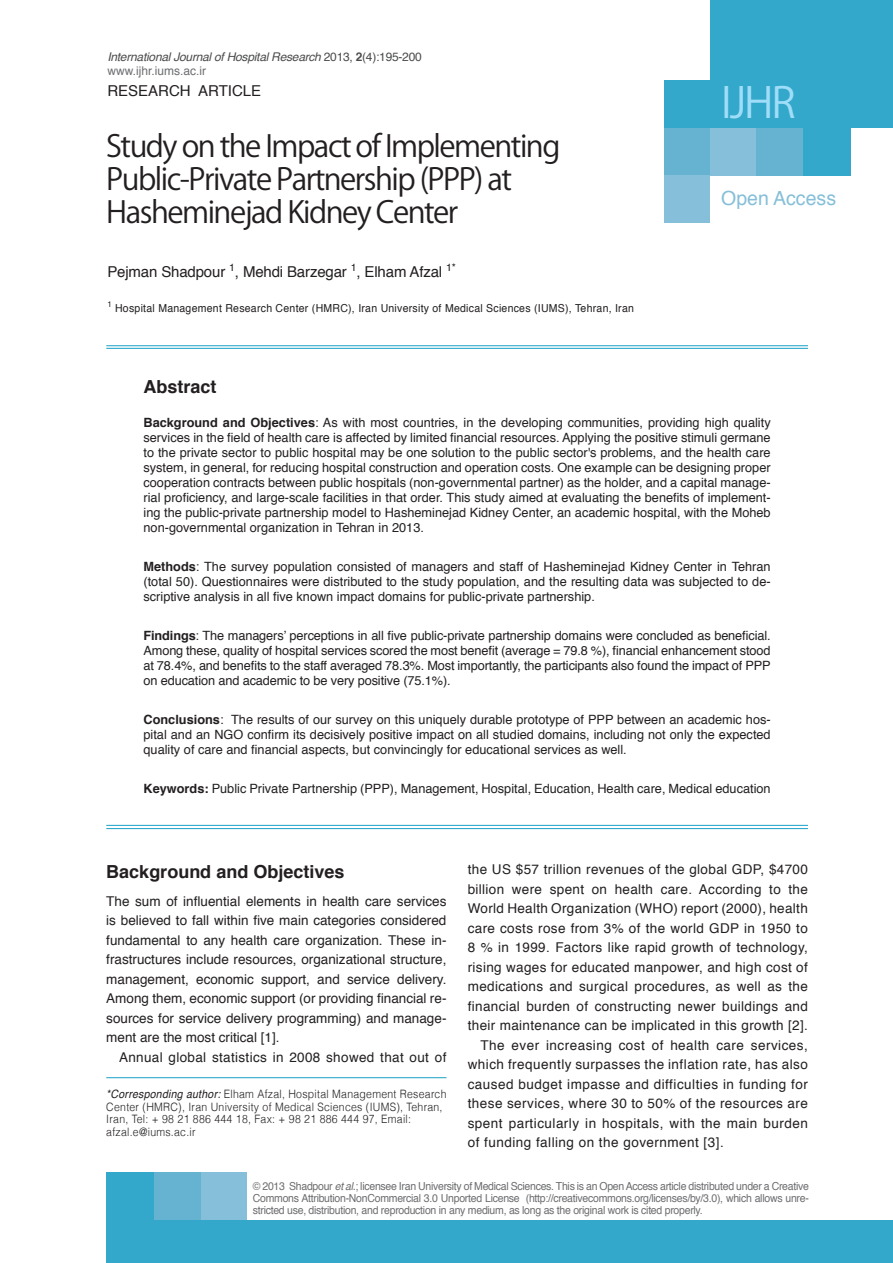
<style>
.page{position:relative;width:893px;height:1263px;background:#fff}
.page>*{position:absolute;margin:0;border:0;box-sizing:border-box;transform-origin:0 0}
.t1{font:42px "Koz Go Pro";color:#9fddf8}
.t2{font:30px "Koz Go Pr 6 N";letter-spacing:-.05em;color:#231f20}
.t3{font:19.5px "Helvetica";color:#85bfd9}
._3-Main_Title{font:700 18px "Helvetica";color:#231f20}
.Main_titles{font:700 18px "Helvetica";color:#231f20}
.Names{font:15px "Helvetica";letter-spacing:-.01em;color:#231f20}
._2-Main_Text_2{font:13.5px/19.5px "Helvetica";letter-spacing:.025em;color:#231f20;text-align:justify}
._1-Main_Text_1{font:13.5px/19.5px "Helvetica";color:#231f20;text-align:justify}
.Abstract_text{font:12.75px/15px "Helvetica";color:#231f20;text-align:justify}
.t4{font:italic 12px "Helvetica";letter-spacing:-.02em;color:#4b4c4d}
.t5{font:12px "Helvetica";color:#6c6d70}
.t6{font:300 11.55px/12.8px "Helvetica";letter-spacing:.025em;color:#231f20;scale:.91 1}
.copyright{font:10.95px/12px "Helvetica";letter-spacing:-.025em;color:#6c6d70;text-align:justify;scale:.95 1}
.Affiliations{font:10.95px "Helvetica";letter-spacing:.025em;color:#231f20;scale:.95 1}
.s1{font-style:normal}
.s2{font-weight:700;font-style:normal}
.s3{font-weight:700}
.s4{font-weight:400;font-style:italic}
.s5{font-style:italic}
</style>
<div class="page">
<div style="left:710px;top:0;width:183px;height:128px;background:#33a8ca"></div>
<div style="left:664px;top:175px;width:46px;height:48px;background:#85bfd9"></div>
<div style="left:664px;top:127px;width:46px;height:48px;background:#66b3d1"></div>
<div style="left:664px;top:80px;width:46px;height:48px;background:#33a8ca"></div>
<div style="left:710px;top:128px;width:47px;height:48px;background:#85bfd9"></div>
<div style="left:757px;top:128px;width:47px;height:48px;background:#66b3d1"></div>
<div style="left:804px;top:128px;width:47px;height:48px;background:#33a8ca"></div>
<div style="left:106px;top:1220px;width:787px;height:43px;background:#33a8ca"></div>
<div style="left:200px;top:1172px;width:47px;height:48px;background:#85bfd9"></div>
<div style="left:153px;top:1172px;width:47px;height:48px;background:#66b3d1"></div>
<div style="left:106px;top:1172px;width:47px;height:48px;background:#33a8ca"></div>
<hr style="left:106px;top:348px;width:702px;height:1px;background:#19a1c6">
<hr style="left:106px;top:345px;width:702px;height:1px;background:#19a1c6">
<hr style="left:106px;top:825px;width:702px;height:1px;background:#19a1c6">
<hr style="left:106px;top:828px;width:702px;height:1px;background:#19a1c6">
<hr style="left:106px;top:1077px;width:340px;height:1px;background:#19a1c6">
<p class="t4" style="left:107px;top:48px;width:316px">International Journal of Hospital Research <span class="s1">2013,</span> <span class="s2">2</span><span class="s1">(4):195-200</span></p>
<p class="t5" style="left:107px;top:61px;width:100px">www.ijhr.iums.ac.ir</p>
<p class="Names" style="left:107px;top:79px;width:155px">RESEARCH ARTICLE</p>
<p class="t2" style="left:106px;top:129px;width:456px">Study on the Impact of Implementing</p>
<p class="t2" style="left:106px;top:162px;width:407px">Public-Private Partnership (PPP) at</p>
<p class="t2" style="left:106px;top:195px;width:353px">Hasheminejad Kidney Center</p>
<p class="Names" style="left:107px;top:260px;width:350px">Pejman Shadpour <sup>1</sup>, Mehdi Barzegar <sup>1</sup>, Elham Afzal <sup>1*</sup></p>
<p class="Affiliations" style="left:107px;top:300px;width:556px"><sup>1</sup> Hospital Management Research Center (HMRC), Iran University of Medical Sciences (IUMS), Tehran, Iran</p>
<h1 class="t1" style="left:721px;top:76px;width:76px">IJHR</h1>
<h3 class="t3" style="left:721px;top:184px;width:116px">Open Access</h3>
<p class="Main_titles" style="left:144px;top:372px;width:75px">Abstract</p>
<p class="Abstract_text" style="left:144px;top:415px;width:629px"><span class="s3">Background and Objectives</span>: As with most countries, in the developing communities, providing high quality services in the field of health care is affected by limited financial resources. Applying the positive stimuli germane to the private sector to public hospital may be one solution to the public sector's problems, and the health care system, in general, for reducing hospital construction and operation costs. One example can be designing proper cooperation contracts between public hospitals (non-governmental partner) as the holder, and a capital manage&shy;rial proficiency, and large-scale facilities in that order. This study aimed at evaluating the benefits of implement&shy;ing the public-private partnership model to Hasheminejad Kidney Center, an academic hospital, with the Moheb non-governmental organization in Tehran in 2013.</p>
<p class="Abstract_text" style="left:144px;top:559px;width:629px"><span class="s3">Methods</span>: The survey population consisted of managers and staff of Hasheminejad Kidney Center in Tehran (total 50). Questionnaires were distributed to the study population, and the resulting data was subjected to de&shy;scriptive analysis in all five known impact domains for public-private partnership.</p>
<p class="Abstract_text" style="left:144px;top:628px;width:629px"><span class="s3">Findings</span>: The managers’ perceptions in all five public-private partnership domains were concluded as beneficial.<br>Among these, quality of hospital services scored the most benefit (average = 79.8 %), financial enhancement stood at 78.4%, and benefits to the staff averaged 78.3%. Most importantly, the participants also found the impact of PPP on education and academic to be very positive (75.1%).</p>
<p class="Abstract_text" style="left:144px;top:712px;width:629px"><span class="s3">Conclusions</span>: The results of our survey on this uniquely durable prototype of PPP between an academic hos&shy;pital and an NGO confirm its decisively positive impact on all studied domains, including not only the expected quality of care and financial aspects, but convincingly for educational services as well.</p>
<p class="Abstract_text" style="left:144px;top:781px;width:629px"><span class="s3">Keywords:</span> Public Private Partnership (PPP), Management, Hospital, Education, Health care, Medical education</p>
<p class="_3-Main_Title" style="left:106px;top:857px;width:240px">Background and Objectives</p>
<p class="_1-Main_Text_1" style="left:106px;top:892px;width:342px">The sum of influential elements in health care services is believed to fall within five main categories considered fundamental to any health care organization. These in&shy;frastructures include resources, organizational structure, management, economic support, and service delivery.<br>Among them, economic support (or providing financial re&shy;sources for service delivery programming) and manage&shy;ment are the most critical [1].</p>
<p class="_2-Main_Text_2" style="left:119px;top:1048px;width:329px">Annual global statistics in 2008 showed that out of</p>
<p class="t6" style="left:106px;top:1087px;width:375px"><span class="s4">*Corresponding author:</span> Elham Afzal, Hospital Management Research Center (HMRC), Iran University of Medical Sciences (IUMS), Tehran, Iran, Tel: + 98 21 886 444 18, Fax: + 98 21 886 444 97, Email: afzal.e@iums.ac.ir</p>
<p class="_2-Main_Text_2" style="left:468px;top:860px;width:342px">the US $57 trillion revenues of the global GDP, $4700 billion were spent on health care. According to the World Health Organization (WHO) report (2000), health care costs rose from 3% of the world GDP in 1950 to 8 % in 1999. Factors like rapid growth of technology, rising wages for educated manpower, and high cost of medications and surgical procedures, as well as the financial burden of constructing newer buildings and their maintenance can be implicated in this growth [2].</p>
<p class="_2-Main_Text_2" style="left:468px;top:1036px;width:342px;text-indent:13px">The ever increasing cost of health care services, which frequently surpasses the inflation rate, has also caused budget impasse and difficulties in funding for these services, where 30 to 50% of the resources are spent particularly in hospitals, with the main burden of funding falling on the government [3].</p>
<p class="copyright" style="left:253px;top:1180px;width:587px">© 2013 Shadpour <span class="s5">et al.</span>; licensee Iran University of Medical Sciences. This is an Open Access article distributed under a Creative Commons Attribution-NonCommercial 3.0 Unported License (http://creativecommons.org/licenses/by/3.0), which allows unre&shy;stricted use, distribution, and reproduction in any medium, as long as the original work is cited properly.</p>
</div>
